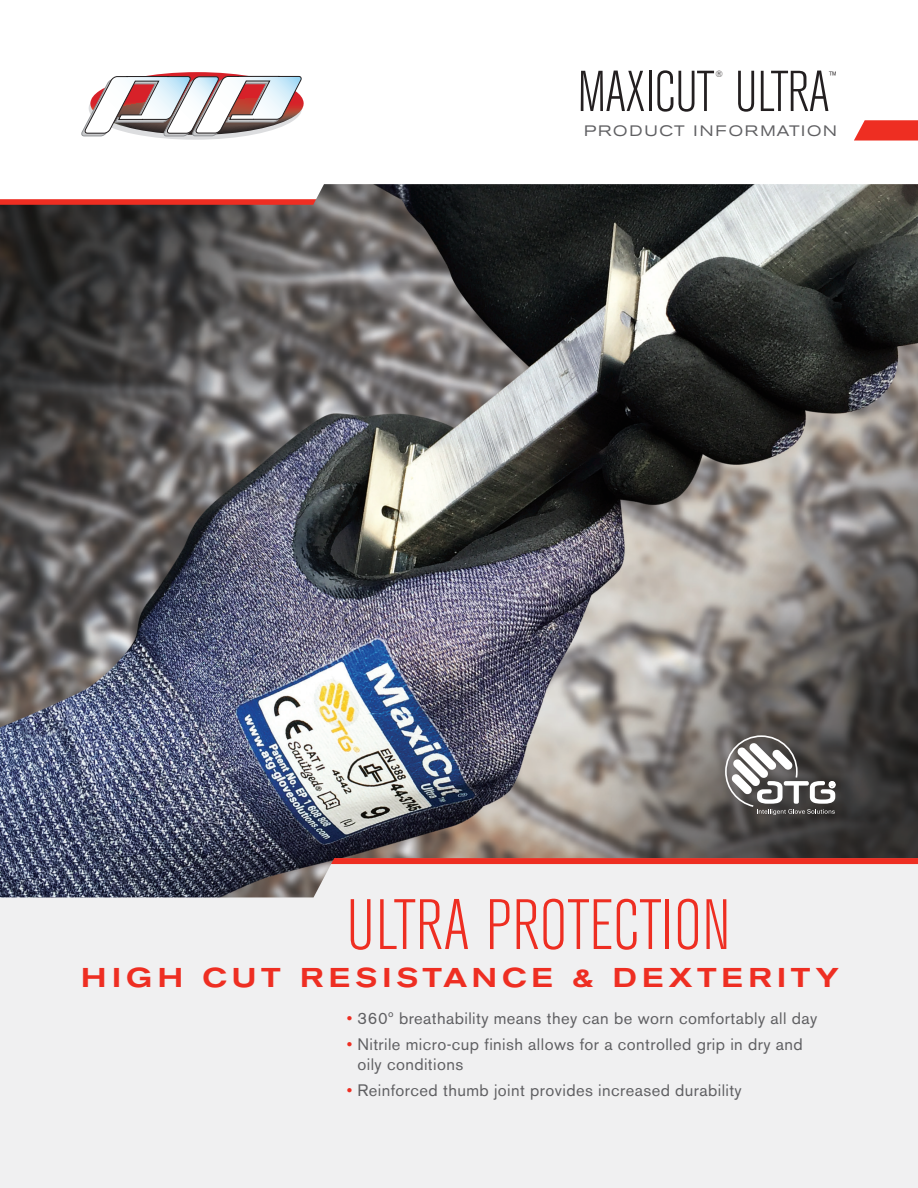
<style>
.page{position:relative;width:918px;height:1188px;background:#fff}
.page>*{position:absolute;margin:0;border:0;box-sizing:border-box;transform-origin:0 0}
.t1{font:300 condensed 70.5px "Akzidenz Grotesk BE";color:#ee2e22}
.t2{font:300 condensed 57px "Akzidenz Grotesk BE";letter-spacing:-.015em;color:#231f20}
.t3{font:500 expanded 27px "Akzidenz Grotesk BE";letter-spacing:.19em;color:#ee2e22}
.t4{font:16.5px/19.5px "Akzidenz Grotesk BE";letter-spacing:.025em;color:#5f5f62}
.t5{font:expanded 15px "Akzidenz Grotesk BE";letter-spacing:.12em;color:#5f5f62}
.t6{font:300 condensed 12px "Akzidenz Grotesk BE";color:#231f20}
.t7{font:300 condensed 9px "Akzidenz Grotesk BE";color:#231f20}
.s1{color:#ee2e22}
</style>
<div class="page">
<div style="left:0;top:815px;width:918px;height:373px;background:#f0f0f1"></div>
<img style="left:0;top:184px;width:918px;height:713px">
<svg style="left:81px;top:72px;width:223px;height:68px"></svg>
<svg style="left:724px;top:735px;width:111px;height:80px"></svg>
<svg style="left:854px;top:120px;width:64px;height:21px"></svg>
<p class="t7" style="left:716px;top:69px;width:9px">®</p>
<p class="t6" style="left:829px;top:69px;width:10px">™</p>
<p class="t2" style="left:578px;top:61px;width:254px">MAXICUT ULTRA</p>
<p class="t5" style="left:584px;top:122px;width:254px">PRODUCT INFORMATION</p>
<p class="t1" style="left:347px;top:887px;width:385px">ULTRA PROTECTION</p>
<p class="t3" style="left:81px;top:962px;width:759px">HIGH CUT RESISTANCE &amp; DEXTERITY</p>
<p class="t4" style="left:347px;top:1009px;width:472px"><span class="s1">•</span> 360º breathability means they can be worn comfortably all day</p>
<p class="t4" style="left:357px;top:1035px;width:447px;text-indent:-11px"><span class="s1">•</span> Nitrile micro-cup finish allows for a controlled grip in dry and oily conditions</p>
<p class="t4" style="left:347px;top:1081px;width:397px"><span class="s1">•</span> Reinforced thumb joint provides increased durability</p>
</div>
